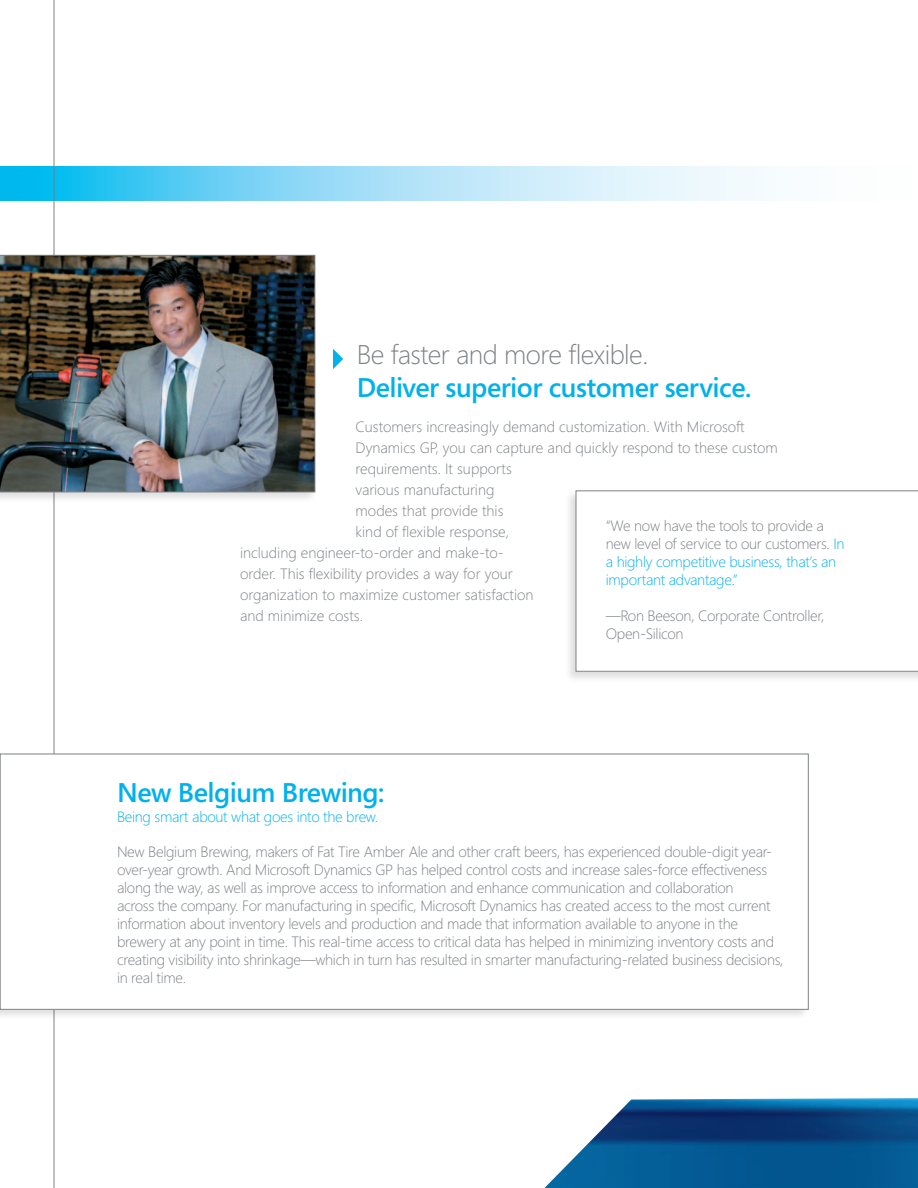
<style>
.page{position:relative;width:918px;height:1188px;background:#fff}
.page>*{position:absolute;margin:0;border:0;box-sizing:border-box;transform-origin:0 0}
.t1{font:600 27px "Segoe";letter-spacing:-.02em;color:#00b1ec}
.t2{font:300 27px "Segoe";letter-spacing:-.02em;color:#7c8185}
.t3{font:300 15px/18px "Segoe";letter-spacing:-.02em;color:#7c8185}
.t4{font:300 15px "Segoe";color:#7c8185}
.t5{font:300 15px "Segoe";letter-spacing:-.02em;color:#00b1ec}
.s1{color:#00b1ec}
</style>
<div class="page">
<img style="left:0;top:167px;width:764px;height:34px">
<img style="left:544px;top:1098px;width:374px;height:90px">
<hr style="left:54px;top:0;width:1px;height:1188px;background:#7c8185">
<div style="left:564px;top:488px;width:354px;height:195px;background:#231f20;opacity:.15"></div>
<svg style="left:576px;top:491px;width:342px;height:180px"></svg>
<div style="left:0;top:253px;width:318px;height:250px;background:#231f20;opacity:.15"></div>
<img style="left:0;top:255px;width:315px;height:237px">
<svg style="left:333px;top:349px;width:10px;height:20px"></svg>
<div style="left:0;top:752px;width:811px;height:269px;background:#231f20;opacity:.15"></div>
<div style="left:0;top:754px;width:808px;height:255px;background:#fff"></div>
<div style="left:0;top:754px;width:808px;height:256px;border:1px solid #7c8185"></div>
<h1 class="t2" style="left:357px;top:339px;width:293px">Be faster and more flexible.</h1>
<h1 class="t1" style="left:357px;top:372px;width:396px">Deliver superior customer service.</h1>
<p class="t4" style="left:356px;top:418px;width:391px">Customers increasingly demand customization. With Microsoft</p>
<p class="t4" style="left:356px;top:439px;width:424px">Dynamics GP, you can capture and quickly respond to these custom</p>
<p class="t4" style="left:356px;top:460px;width:158px">requirements. It supports</p>
<p class="t4" style="left:356px;top:481px;width:140px">various manufacturing</p>
<p class="t4" style="left:356px;top:502px;width:149px">modes that provide this</p>
<p class="t4" style="left:356px;top:523px;width:155px">kind of flexible response,</p>
<p class="t4" style="left:240px;top:544px;width:265px">including engineer-to-order and make-to-</p>
<p class="t4" style="left:240px;top:565px;width:274px">order. This flexibility provides a way for your</p>
<p class="t4" style="left:240px;top:586px;width:295px">organization to maximize customer satisfaction</p>
<p class="t4" style="left:240px;top:607px;width:124px">and minimize costs.</p>
<p class="t3" style="left:606px;top:517px;width:240px">“We now have the tools to provide a new level of service to our customers. <span class="s1">In a highly competitive business, that’s an important advantage.”</span></p>
<p class="t3" style="left:606px;top:607px;width:220px">—Ron Beeson, Corporate Controller,<br>Open-Silicon</p>
<h1 class="t1" style="left:117px;top:777px;width:269px">New Belgium Brewing:</h1>
<p class="t5" style="left:117px;top:808px;width:263px">Being smart about what goes into the brew.</p>
<p class="t3" style="left:117px;top:843px;width:668px">New Belgium Brewing, makers of Fat Tire Amber Ale and other craft beers, has experienced double-digit year&shy;over-year growth. And Microsoft Dynamics GP has helped control costs and increase sales-force effectiveness along the way, as well as improve access to information and enhance communication and collaboration<br>across the company. For manufacturing in specific, Microsoft Dynamics has created access to the most current information about inventory levels and production and made that information available to anyone in the brewery at any point in time. This real-time access to critical data has helped in minimizing inventory costs and creating visibility into shrinkage—which in turn has resulted in smarter manufacturing-related business decisions, in real time.</p>
</div>
